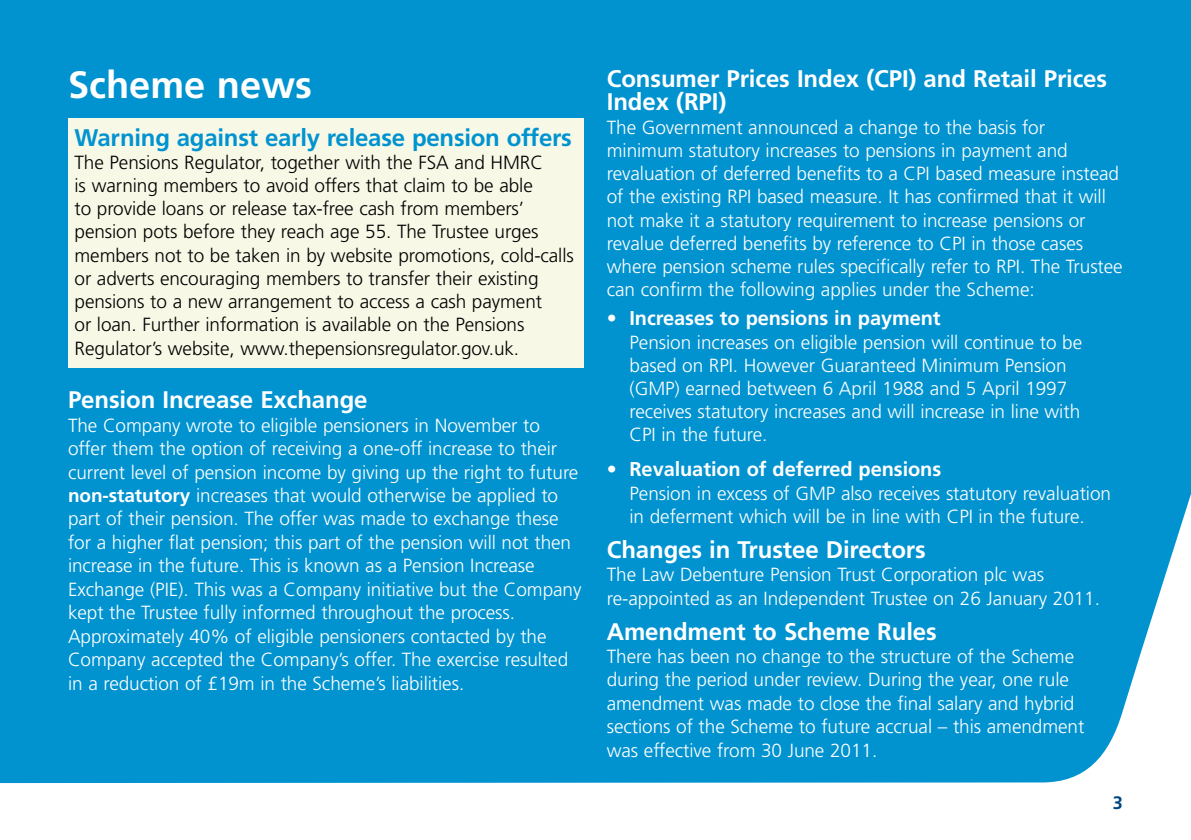
<style>
.page{position:relative;width:1191px;height:840px;background:#fff}
.page>*{position:absolute;margin:0;border:0;box-sizing:border-box;transform-origin:0 0}
.t1{font:700 38px "Frutiger";color:#fff}
.t2{font:700 24px/23.6px "Frutiger";letter-spacing:-.005em;color:#fff}
.t3{font:700 24px "Frutiger";letter-spacing:-.01em;color:#0093d0}
.t4{font:700 20px "Frutiger";letter-spacing:-.005em;color:#fff}
.t5{font:300 19px/23.4px "Frutiger";letter-spacing:-.005em;color:#fff}
.t6{font:300 19px/23.2px "Frutiger";letter-spacing:-.005em;color:#000}
.t7{font:700 18px "Frutiger";color:#00467f}
.s1{font-weight:700}
</style>
<div class="page">
<div style="left:0;top:0;width:1191px;height:830px;background:#0093d0"></div>
<div style="left:68px;top:118px;width:515px;height:249px;background:#f7f8e6"></div>
<svg style="left:0;top:494px;width:1191px;height:336px"></svg>
<h1 class="t1" style="left:68px;top:62px;width:245px">Scheme news</h1>
<p class="t3" style="left:75px;top:123px;width:499px">Warning against early release pension offers</p>
<p class="t6" style="left:75px;top:150px;width:501px">The Pensions Regulator, together with the FSA and HMRC<br>is warning members to avoid offers that claim to be able<br>to provide loans or release tax-free cash from members’ pension pots before they reach age 55. The Trustee urges members not to be taken in by website promotions, cold-calls or adverts encouraging members to transfer their existing pensions to a new arrangement to access a cash payment<br>or loan. Further information is available on the Pensions Regulator’s website, www.thepensionsregulator.gov.uk.</p>
<p class="t2" style="left:68px;top:387px;width:301px">Pension Increase Exchange</p>
<p class="t5" style="left:68px;top:413px;width:515px">The Company wrote to eligible pensioners in November to offer them the option of receiving a one-off increase to their current level of pension income by giving up the right to future <span class="s1">non-statutory</span> increases that would otherwise be applied to part of their pension. The offer was made to exchange these for a higher flat pension; this part of the pension will not then increase in the future. This is known as a Pension Increase Exchange (PIE). This was a Company initiative but the Company kept the Trustee fully informed throughout the process.<br>Approximately 40% of eligible pensioners contacted by the Company accepted the Company’s offer. The exercise resulted in a reduction of £19m in the Scheme’s liabilities.</p>
<p class="t2" style="left:607px;top:66px;width:502px">Consumer Prices Index (CPI) and Retail Prices<br>Index (RPI)</p>
<p class="t5" style="left:607px;top:115px;width:517px">The Government announced a change to the basis for minimum statutory increases to pensions in payment and revaluation of deferred benefits to a CPI based measure instead of the existing RPI based measure. It has confirmed that it will not make it a statutory requirement to increase pensions or revalue deferred benefits by reference to CPI in those cases where pension scheme rules specifically refer to RPI. The Trustee can confirm the following applies under the Scheme:</p>
<p class="t4" style="left:607px;top:306px;width:335px">• Increases to pensions in payment</p>
<p class="t5" style="left:629px;top:330px;width:454px">Pension increases on eligible pension will continue to be based on RPI. However Guaranteed Minimum Pension (GMP) earned between 6 April 1988 and 5 April 1997 receives statutory increases and will increase in line with CPI in the future.</p>
<p class="t4" style="left:607px;top:457px;width:336px">• Revaluation of deferred pensions</p>
<p class="t5" style="left:629px;top:481px;width:483px">Pension in excess of GMP also receives statutory revaluation in deferment which will be in line with CPI in the future.</p>
<p class="t2" style="left:607px;top:537px;width:320px">Changes in Trustee Directors</p>
<p class="t5" style="left:607px;top:562px;width:495px">The Law Debenture Pension Trust Corporation plc was re-appointed as an Independent Trustee on 26 January 2011.</p>
<p class="t2" style="left:607px;top:618px;width:331px">Amendment to Scheme Rules</p>
<p class="t5" style="left:607px;top:644px;width:479px">There has been no change to the structure of the Scheme during the period under review. During the year, one rule amendment was made to close the final salary and hybrid sections of the Scheme to future accrual – this amendment was effective from 30 June 2011.</p>
<p class="t7" style="left:1113px;top:791px;width:12px">3</p>
</div>
